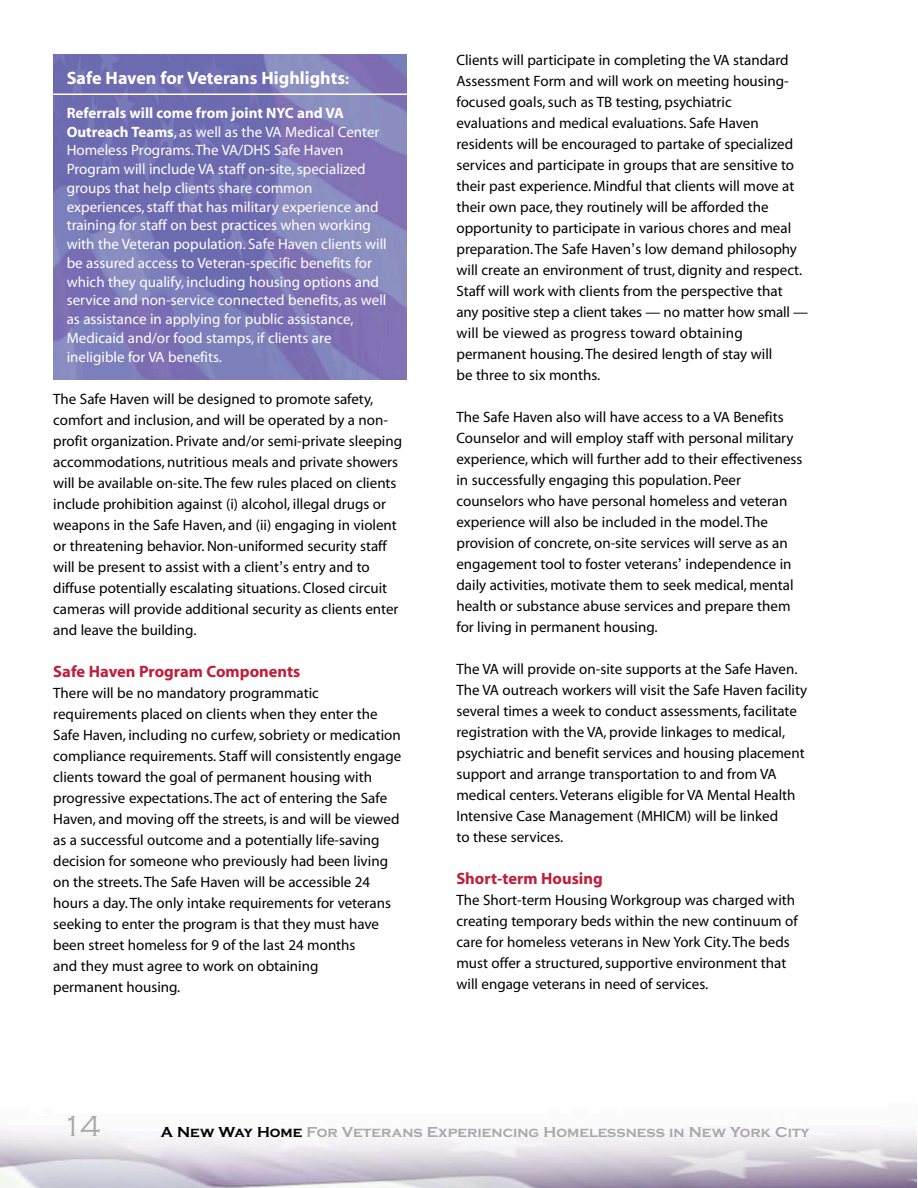
<style>
.page{position:relative;width:918px;height:1188px;background:#fff}
.page>*{position:absolute;margin:0;border:0;box-sizing:border-box;transform-origin:0 0}
.t1{font:30px "Copperplate T Ligh";color:#a9a9a9}
.t2{font:700 18px "Myriad";color:#fff}
.t3{font:700 16.5px "Myriad";color:#c11d39}
.t4{font:15px/21px "Myriad";color:#000}
.t5{font:15px/18.8px "Myriad";color:#fff}
.t6{font:700 15px "Copperplate T";color:#a9a9a9}
.s1{font-size:15px}
.s2{font-weight:700}
.s3{font-family:"Helvetica Neue"}
.s4{color:#000}
</style>
<div class="page">
<img style="left:0;top:1129px;width:917px;height:59px">
<img style="left:53px;top:55px;width:353px;height:324px">
<hr style="left:53px;top:94px;width:360px;height:1px;background:#fff">
<p class="t2" style="left:67px;top:71px;width:284px">Safe Haven for Veterans Highlights<span class="s1">:</span></p>
<p class="t5" style="left:67px;top:105px;width:322px"><span class="s2">Referrals will come from joint NYC and VA Outreach Teams</span>, as well as the VA Medical Center Homeless Programs.The VA/DHS Safe Haven Program will include VA staff on-site, specialized groups that help clients share common experiences, staff that has military experience and training for staff on best practices when working with the Veteran population. Safe Haven clients will be assured access to Veteran-specific benefits for which they qualify, including housing options and service and non-service connected benefits, as well as assistance in applying for public assistance, Medicaid and/or food stamps, if clients are ineligible for VA benefits.</p>
<p class="t4" style="left:53px;top:389px;width:350px">The Safe Haven will be designed to promote safety, comfort and inclusion, and will be operated by a non&shy;profit organization. Private and/or semi-private sleeping accommodations, nutritious meals and private showers will be available on-site.The few rules placed on clients include prohibition against (i) alcohol, illegal drugs or weapons in the Safe Haven, and (ii) engaging in violent or threatening behavior. Non-uniformed security staff will be present to assist with a client<span class="s3">’</span>s entry and to diffuse potentially escalating situations. Closed circuit cameras will provide additional security as clients enter and leave the building.</p>
<p class="t3" style="left:53px;top:665px;width:249px">Safe Haven Program Components</p>
<p class="t4" style="left:53px;top:683px;width:350px">There will be no mandatory programmatic requirements placed on clients when they enter the Safe Haven, including no curfew, sobriety or medication compliance requirements. Staff will consistently engage clients toward the goal of permanent housing with progressive expectations.The act of entering the Safe Haven, and moving off the streets, is and will be viewed as a successful outcome and a potentially life-saving decision for someone who previously had been living on the streets.The Safe Haven will be accessible 24 hours a day.The only intake requirements for veterans seeking to enter the program is that they must have been street homeless for 9 of the last 24 months<br>and they must agree to work on obtaining<br>permanent housing.</p>
<p class="t4" style="left:456px;top:51px;width:353px">Clients will participate in completing the VA standard Assessment Form and will work on meeting housing&shy;focused goals, such as TB testing, psychiatric<br>evaluations and medical evaluations. Safe Haven residents will be encouraged to partake of specialized services and participate in groups that are sensitive to their past experience. Mindful that clients will move at their own pace, they routinely will be afforded the opportunity to participate in various chores and meal preparation.The Safe Haven<span class="s3">’</span>s low demand philosophy will create an environment of trust, dignity and respect.<br>Staff will work with clients from the perspective that any positive step a client takes — no matter how small — will be viewed as progress toward obtaining permanent housing.The desired length of stay will<br>be three to six months.</p>
<p class="t4" style="left:456px;top:408px;width:348px">The Safe Haven also will have access to a VA Benefits Counselor and will employ staff with personal military experience, which will further add to their effectiveness in successfully engaging this population. Peer counselors who have personal homeless and veteran experience will also be included in the model.The provision of concrete, on-site services will serve as an engagement tool to foster veterans<span class="s3">’</span> independence in daily activities, motivate them to seek medical, mental health or substance abuse services and prepare them for living in permanent housing.</p>
<p class="t4" style="left:456px;top:660px;width:352px">The VA will provide on-site supports at the Safe Haven.<br>The VA outreach workers will visit the Safe Haven facility several times a week to conduct assessments, facilitate registration with the VA, provide linkages to medical, psychiatric and benefit services and housing placement support and arrange transportation to and from VA medical centers.Veterans eligible for VA Mental Health Intensive Case Management (MHICM) will be linked<br>to these services.</p>
<p class="t3" style="left:456px;top:873px;width:148px">Short-term Housing</p>
<p class="t4" style="left:456px;top:891px;width:343px">The Short-term Housing Workgroup was charged with creating temporary beds within the new continuum of care for homeless veterans in New York City.The beds must offer a structured, supportive environment that will engage veterans in need of services.</p>
<h1 class="t1" style="left:61px;top:1116px;width:41px">14</h1>
<p class="t6" style="left:161px;top:1127px;width:650px"><span class="s4">A New Way Home</span> For Veterans Experiencing Homelessness in New York City</p>
</div>
